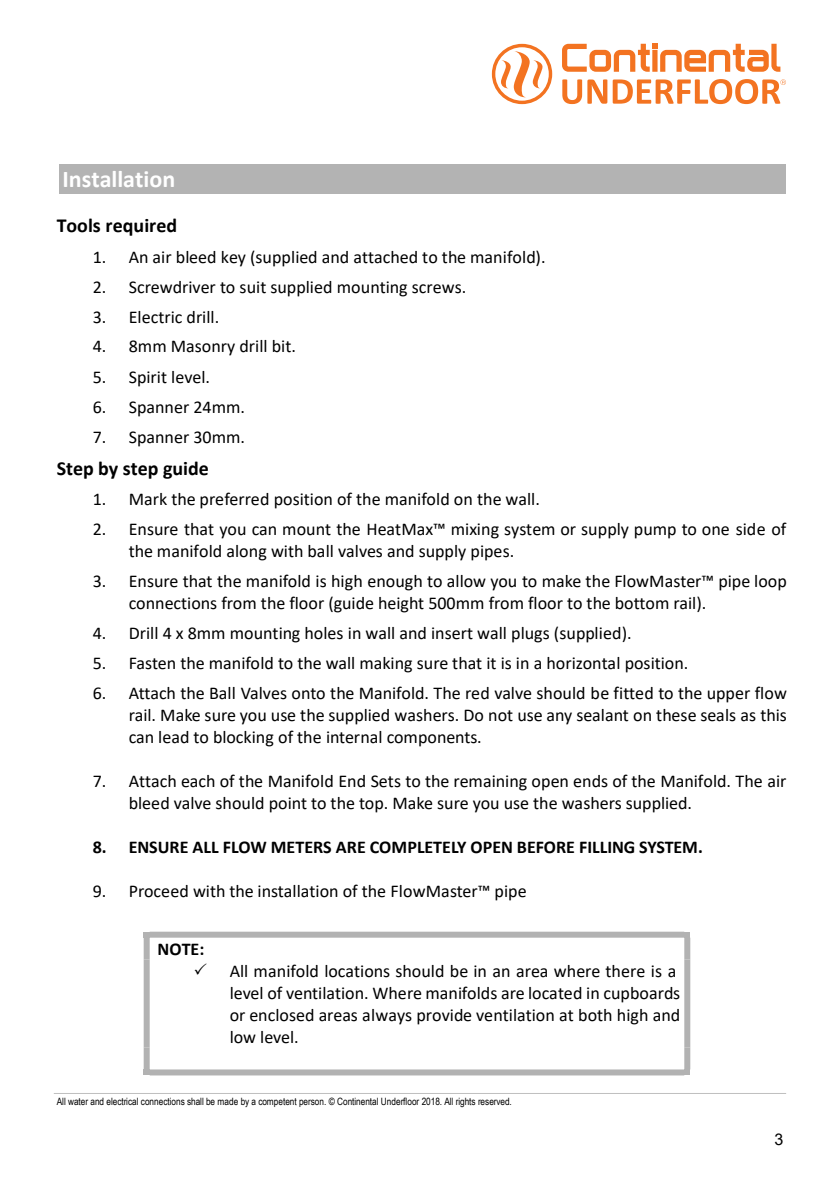
<style>
.page{position:relative;width:840px;height:1191px;background:#fff}
.page>*{position:absolute;margin:0;border:0;box-sizing:border-box;transform-origin:0 0}
.t1{font:700 24px "Calibri";color:#fff}
.t2{font:700 20px "Calibri";color:#000}
.t3{font:18px/22px "Calibri";color:#000}
.t4{font:700 18px "Calibri";color:#000}
.t5{font:16px "Arial";color:#000}
.t6{font:10px "Arial Narrow";color:#000}
</style>
<div class="page">
<hr style="left:54px;top:1093px;width:731px;height:1px;background:#c0c0c0">
<svg style="left:562px;top:79px;width:19px;height:25px"></svg>
<svg style="left:562px;top:44px;width:218px;height:28px"></svg>
<svg style="left:491px;top:44px;width:61px;height:60px"></svg>
<svg style="left:587px;top:79px;width:198px;height:25px"></svg>
<div style="left:60px;top:164px;width:725px;height:29px;background:#b3b3b3"></div>
<svg style="left:144px;top:932px;width:6px;height:5px"></svg>
<div style="left:150px;top:931px;width:534px;height:6px;background:#b2b2b2"></div>
<svg style="left:684px;top:932px;width:6px;height:5px"></svg>
<div style="left:144px;top:937px;width:6px;height:22px;background:#b2b2b2"></div>
<div style="left:684px;top:937px;width:6px;height:22px;background:#b2b2b2"></div>
<div style="left:144px;top:959px;width:6px;height:88px;background:#b2b2b2"></div>
<div style="left:684px;top:959px;width:6px;height:88px;background:#b2b2b2"></div>
<div style="left:144px;top:1047px;width:6px;height:22px;background:#b2b2b2"></div>
<svg style="left:144px;top:1069px;width:6px;height:6px"></svg>
<div style="left:150px;top:1069px;width:534px;height:6px;background:#b2b2b2"></div>
<div style="left:684px;top:1047px;width:6px;height:22px;background:#b2b2b2"></div>
<svg style="left:684px;top:1069px;width:6px;height:6px"></svg>
<h1 class="t1" style="left:62px;top:169px;width:114px">Installation</h1>
<p class="t2" style="left:57px;top:217px;width:122px">Tools required</p>
<p class="t3" style="left:93px;top:247px;width:454px">1. An air bleed key (supplied and attached to the manifold).</p>
<p class="t3" style="left:93px;top:277px;width:375px">2. Screwdriver to suit supplied mounting screws.</p>
<p class="t3" style="left:93px;top:307px;width:128px">3. Electric drill.</p>
<p class="t3" style="left:93px;top:337px;width:205px">4. 8mm Masonry drill bit.</p>
<p class="t3" style="left:93px;top:367px;width:119px">5. Spirit level.</p>
<p class="t3" style="left:93px;top:397px;width:154px">6. Spanner 24mm.</p>
<p class="t3" style="left:93px;top:427px;width:154px">7. Spanner 30mm.</p>
<p class="t2" style="left:57px;top:460px;width:153px">Step by step guide</p>
<p class="t3" style="left:93px;top:489px;width:448px">1. Mark the preferred position of the manifold on the wall.</p>
<p class="t3" style="left:129px;top:519px;width:658px;text-indent:-36px">2. Ensure that you can mount the HeatMax™ mixing system or supply pump to one side of the manifold along with ball valves and supply pipes.</p>
<p class="t3" style="left:129px;top:571px;width:659px;text-indent:-36px">3. Ensure that the manifold is high enough to allow you to make the FlowMaster™ pipe loop connections from the floor (guide height 500mm from floor to the bottom rail).</p>
<p class="t3" style="left:93px;top:623px;width:540px">4. Drill 4 x 8mm mounting holes in wall and insert wall plugs (supplied).</p>
<p class="t3" style="left:93px;top:653px;width:596px">5. Fasten the manifold to the wall making sure that it is in a horizontal position.</p>
<p class="t3" style="left:129px;top:683px;width:659px;text-align:justify;text-indent:-36px">6. Attach the Ball Valves onto the Manifold. The red valve should be fitted to the upper flow rail. Make sure you use the supplied washers. Do not use any sealant on these seals as this can lead to blocking of the internal components.</p>
<p class="t3" style="left:129px;top:771px;width:659px;text-indent:-36px">7. Attach each of the Manifold End Sets to the remaining open ends of the Manifold. The air bleed valve should point to the top. Make sure you use the washers supplied.</p>
<p class="t4" style="left:93px;top:839px;width:611px">8. ENSURE ALL FLOW METERS ARE COMPLETELY OPEN BEFORE FILLING SYSTEM.</p>
<p class="t3" style="left:93px;top:881px;width:435px">9. Proceed with the installation of the FlowMaster™ pipe</p>
<p class="t4" style="left:157px;top:941px;width:48px">NOTE:</p>
<p class="t3" style="left:229px;top:961px;width:452px;text-indent:-36px">✓ All manifold locations should be in an area where there is a level of ventilation. Where manifolds are located in cupboards or enclosed areas always provide ventilation at both high and low level.</p>
<p class="t6" style="left:57px;top:1098px;width:456px">All water and electrical connections shall be made by a competent person. © Continental Underfloor 2018. All rights reserved.</p>
<p class="t5" style="left:773px;top:1133px;width:10px">3</p>
</div>
